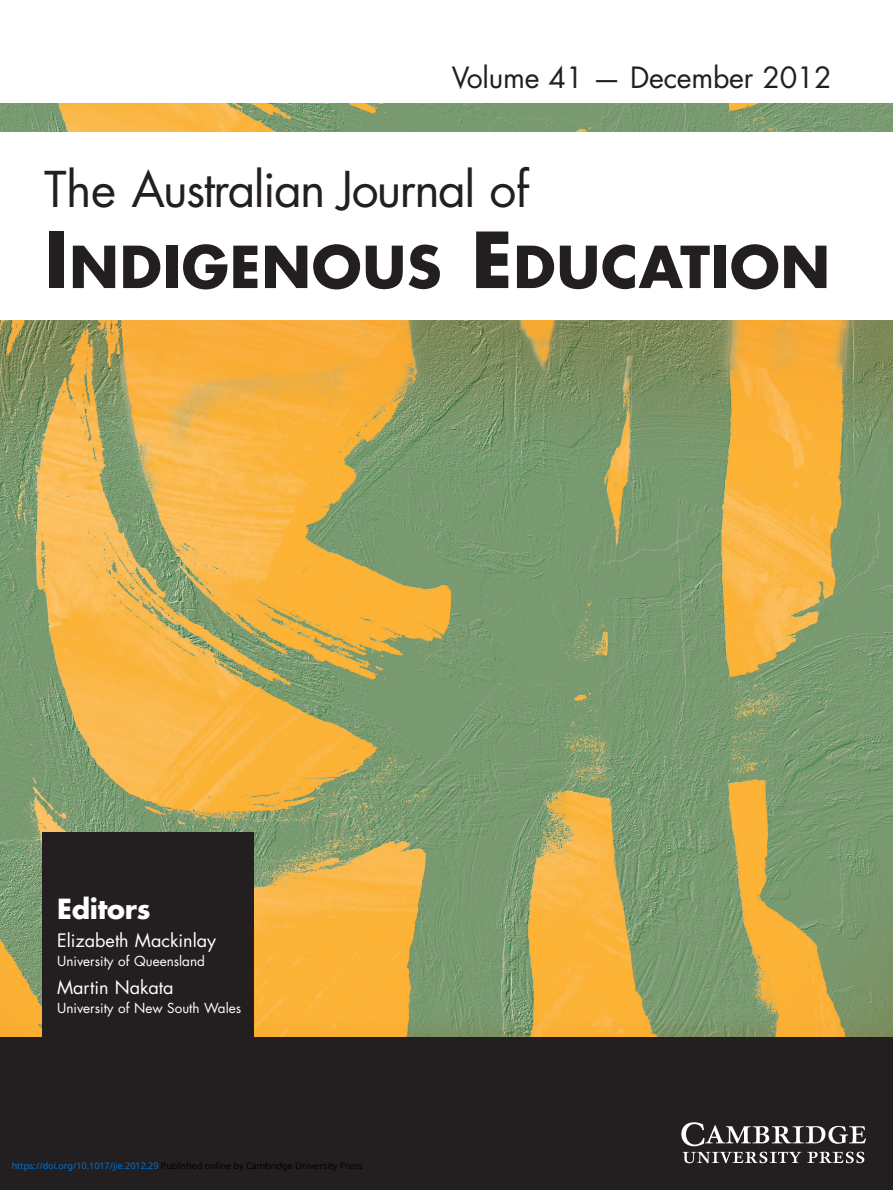
<style>
.page{position:relative;width:893px;height:1190px;background:#fff}
.page>*{position:absolute;margin:0;border:0;box-sizing:border-box;transform-origin:0 0}
.t1{font:700 56.25px "Futura";letter-spacing:.015em;color:#231f20}
.t2{font:48px "Futura";letter-spacing:-.035em;color:#231f20}
.t3{font:28.5px "Futura";letter-spacing:-.01em;color:#231f20}
.t4{font:700 27px "Futura";letter-spacing:-.01em;color:#fff}
.t5{font:18px "Futura";color:#fff}
.t6{font:13.5px "Futura";color:#fff}
.t7{font:9px "Noto Sans";color:#000}
.s1{font-size:75px}
.s2{color:#0172cf}
</style>
<div class="page">
<img style="left:0;top:320px;width:893px;height:717px">
<div style="left:0;top:1037px;width:893px;height:153px;background:#231f20"></div>
<img style="left:0;top:104px;width:893px;height:28px">
<div style="left:43px;top:832px;width:211px;height:209px;background:#231f20"></div>
<svg style="left:681px;top:1122px;width:185px;height:24px"></svg>
<svg style="left:683px;top:1152px;width:118px;height:11px"></svg>
<svg style="left:807px;top:1152px;width:57px;height:11px"></svg>
<h3 class="t3" style="left:452px;top:62px;width:382px">Volume 41 — December 2012</h3>
<h2 class="t2" style="left:44px;top:164px;width:486px">The Australian Journal of</h2>
<h1 class="t1" style="left:44px;top:241px;width:787px"><span class="s1">I</span>NDIGENOUS <span class="s1">E</span>DUCATION</h1>
<h3 class="t4" style="left:57px;top:896px;width:95px">Editors</h3>
<h3 class="t5" style="left:57px;top:931px;width:160px">Elizabeth Mackinlay</h3>
<h3 class="t6" style="left:57px;top:954px;width:149px">University of Queensland</h3>
<h3 class="t5" style="left:57px;top:978px;width:118px">Martin Nakata</h3>
<h3 class="t6" style="left:57px;top:1001px;width:185px">University of New South Wales</h3>
<p class="t7" style="left:12px;top:1159px;width:353px"><span class="s2">https://doi.org/10.1017/jie.2012.29</span> Published online by Cambridge University Press</p>
</div>
